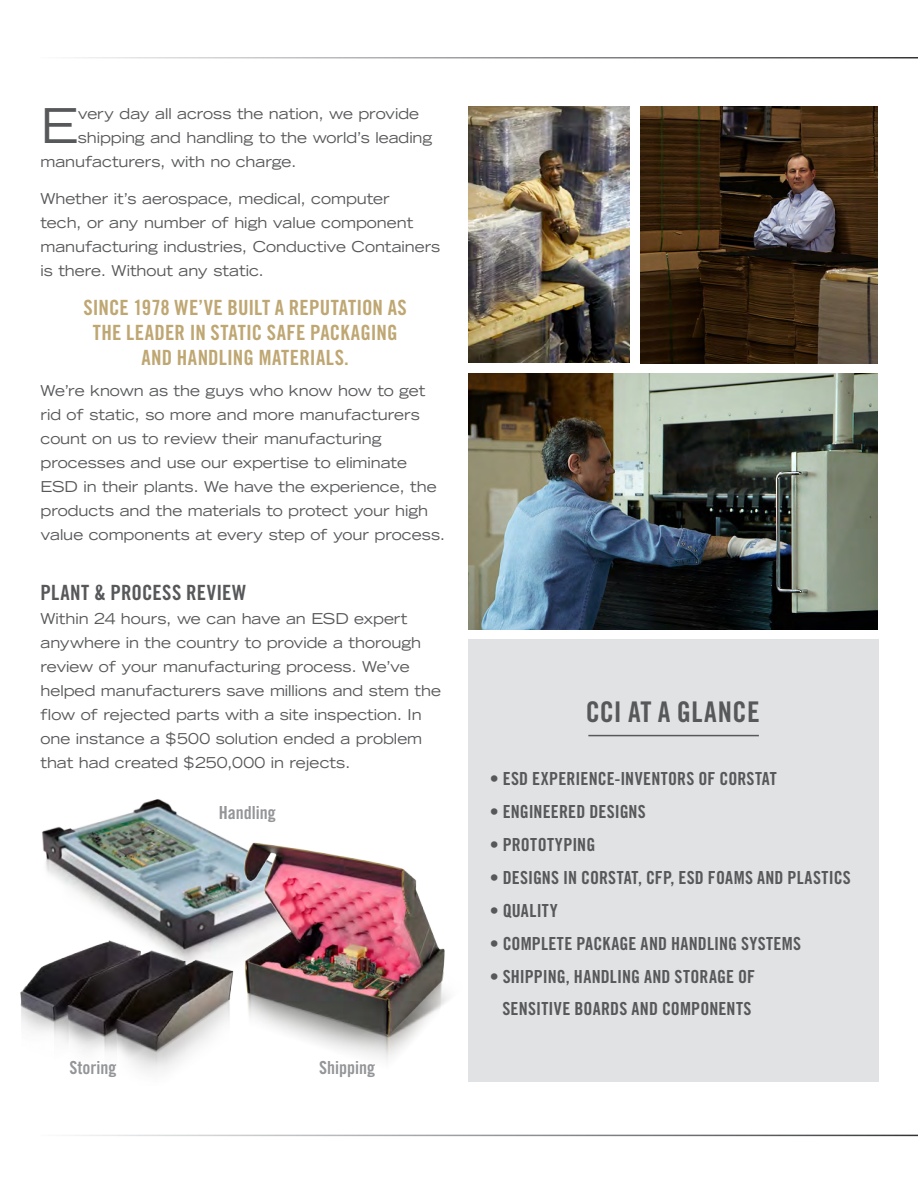
<style>
.page{position:relative;width:918px;height:1188px;background:#fff}
.page>*{position:absolute;margin:0;border:0;box-sizing:border-box;transform-origin:0 0}
.t1{font:expanded 48px "Trade Gothic LH";color:#57585a}
.t2{font:28.5px "Trade Gothic Bold Twenty Cond";letter-spacing:.01em;color:#57585a}
.t3{font:21px "Trade Gothic Bold Twenty Cond";letter-spacing:.005em;color:#bfa773}
.t4{font:21px "Trade Gothic Bold Twenty Cond";letter-spacing:.015em;color:#57585a}
.t5{font:18px "Trade Gothic Bold Twenty Cond";letter-spacing:.01em;color:#57585a}
.t6{font:18px "Trade Gothic Bold Twenty Cond";color:#939598}
.t7{font:expanded 15px/24px "Trade Gothic LH";letter-spacing:-.005em;color:#57585a}
</style>
<div class="page">
<img style="left:640px;top:106px;width:238px;height:257px">
<img style="left:469px;top:374px;width:409px;height:256px">
<img style="left:468px;top:106px;width:162px;height:257px">
<div style="left:468px;top:639px;width:410px;height:443px;background:#e1e2e4"></div>
<hr style="left:588px;top:735px;width:171px;height:1px;background:#57585a">
<img style="left:42px;top:799px;width:140px;height:134px">
<img style="left:20px;top:933px;width:139px;height:139px">
<img style="left:159px;top:817px;width:290px;height:253px">
<p class="t1" style="left:40px;top:94px;width:39px">E</p>
<p class="t7" style="left:78px;top:101px;width:343px">very day all across the nation, we provide</p>
<p class="t7" style="left:78px;top:125px;width:356px">shipping and handling to the world’s leading</p>
<p class="t7" style="left:41px;top:149px;width:258px">manufacturers, with no charge.</p>
<p class="t7" style="left:41px;top:186px;width:401px">Whether it’s aerospace, medical, computer<br>tech, or any number of high value component manufacturing industries, Conductive Containers is there. Without any static.</p>
<p class="t3" style="left:84px;top:294px;width:325px">SINCE 1978 WE’VE BUILT A REPUTATION AS</p>
<p class="t3" style="left:93px;top:320px;width:306px">THE LEADER IN STATIC SAFE PACKAGING</p>
<p class="t3" style="left:141px;top:345px;width:209px">AND HANDLING MATERIALS.</p>
<p class="t7" style="left:40px;top:378px;width:406px">We’re known as the guys who know how to get rid of static, so more and more manufacturers count on us to review their manufacturing processes and use our expertise to eliminate ESD in their plants. We have the experience, the products and the materials to protect your high value components at every step of your process.</p>
<p class="t4" style="left:40px;top:580px;width:207px">PLANT &amp; PROCESS REVIEW</p>
<p class="t7" style="left:40px;top:606px;width:402px">Within 24 hours, we can have an ESD expert anywhere in the country to provide a thorough review of your manufacturing process. We’ve helped manufacturers save millions and stem the flow of rejected parts with a site inspection. In one instance a $500 solution ended a problem that had created $250,000 in rejects.</p>
<p class="t6" style="left:219px;top:802px;width:58px">Handling</p>
<p class="t6" style="left:69px;top:1057px;width:48px">Storing</p>
<p class="t6" style="left:319px;top:1057px;width:57px">Shipping</p>
<p class="t2" style="left:586px;top:695px;width:175px">CCI AT A GLANCE</p>
<p class="t5" style="left:490px;top:767px;width:289px">• ESD EXPERIENCE-INVENTORS OF CORSTAT</p>
<p class="t5" style="left:490px;top:800px;width:158px">• ENGINEERED DESIGNS</p>
<p class="t5" style="left:490px;top:833px;width:107px">• PROTOTYPING</p>
<p class="t5" style="left:490px;top:866px;width:363px">• DESIGNS IN CORSTAT, CFP, ESD FOAMS AND PLASTICS</p>
<p class="t5" style="left:490px;top:899px;width:70px">• QUALITY</p>
<p class="t5" style="left:490px;top:932px;width:313px">• COMPLETE PACKAGE AND HANDLING SYSTEMS</p>
<p class="t5" style="left:490px;top:965px;width:267px">• SHIPPING, HANDLING AND STORAGE OF</p>
<p class="t5" style="left:502px;top:998px;width:251px">SENSITIVE BOARDS AND COMPONENTS</p>
</div>
